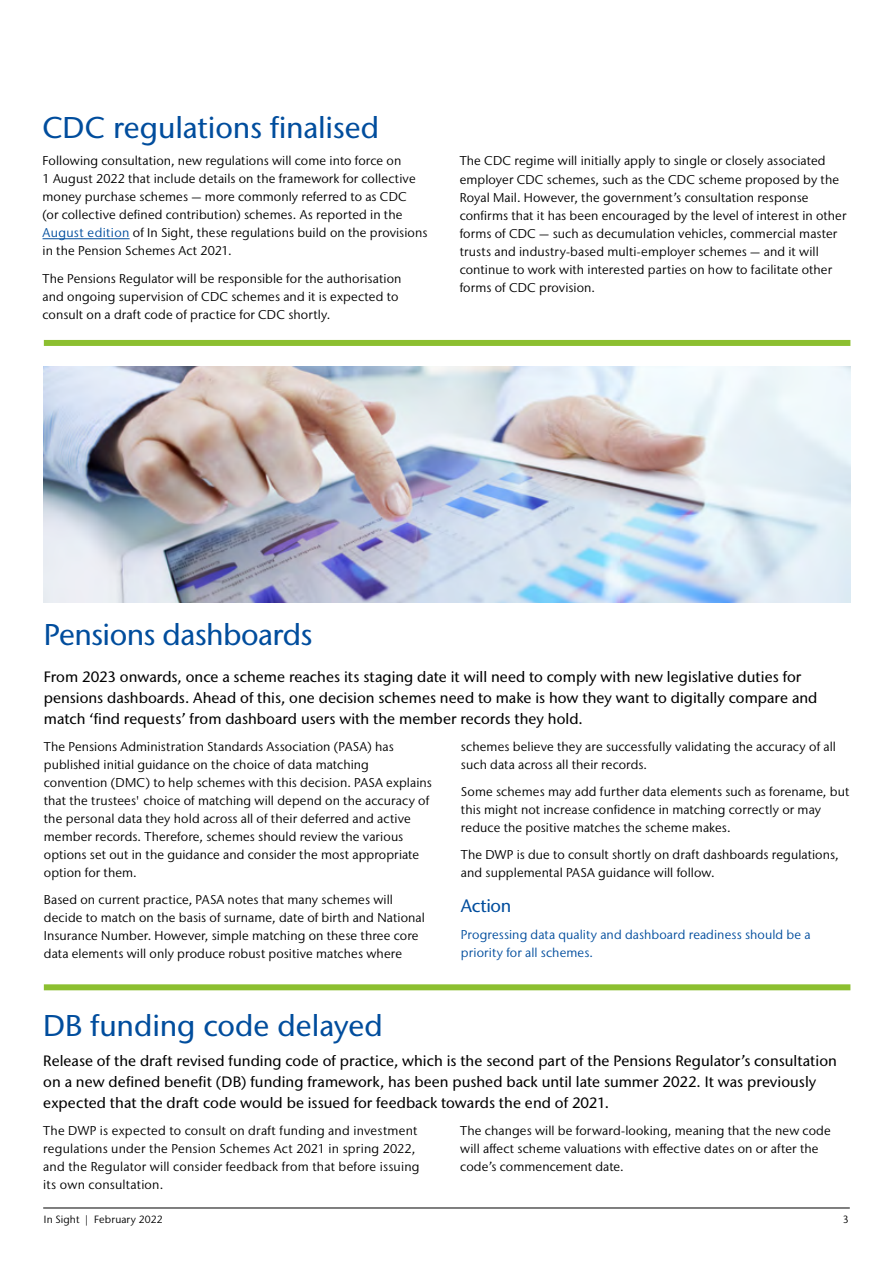
<style>
.page{position:relative;width:893px;height:1263px;background:#fff}
.page>*{position:absolute;margin:0;border:0;box-sizing:border-box;transform-origin:0 0}
.t1{font:500 30px "Stone Sans IIITC Std";letter-spacing:-.005em;color:#004d9d}
.t2{font:500 30px "Stone Sans IIITC Pro";letter-spacing:-.02em;color:#004d9d}
.t3{font:500 18px "Stone Sans IIITC Pro";letter-spacing:-.02em;color:#004d9d}
.t4{font:500 15px/21px "Stone Sans IIITC Pro";letter-spacing:.005em;color:#000}
.t5{font:12.75px/18px "Stone Sans IIITC Pro";letter-spacing:.01em;color:#000}
.t6{font:12.75px/18px "Stone Sans IIITC Pro";letter-spacing:.01em;color:#004d9d}
.t7{font:10.5px "Stone Sans IIITC Pro";letter-spacing:.015em;color:#000}
.s1{color:#004d9d}
</style>
<div class="page">
<hr style="left:43px;top:1208px;width:807px;height:1px;background:#000">
<hr style="left:43px;top:238px;width:87px;height:1px;background:#004d9d">
<div style="left:44px;top:984px;width:806px;height:6px;background:#8cbf30"></div>
<div style="left:44px;top:340px;width:806px;height:6px;background:#8cbf30"></div>
<img style="left:44px;top:367px;width:806px;height:235px">
<h1 class="t1" style="left:43px;top:110px;width:338px">CDC regulations finalised</h1>
<p class="t5" style="left:43px;top:152px;width:386px">Following consultation, new regulations will come into force on<br>1 August 2022 that include details on the framework for collective money purchase schemes — more commonly referred to as CDC<br>(or collective defined contribution) schemes. As reported in the <span class="s1">August edition</span> of In Sight, these regulations build on the provisions in the Pension Schemes Act 2021.</p>
<p class="t5" style="left:43px;top:269px;width:360px">The Pensions Regulator will be responsible for the authorisation and ongoing supervision of CDC schemes and it is expected to consult on a draft code of practice for CDC shortly.</p>
<p class="t5" style="left:460px;top:152px;width:388px">The CDC regime will initially apply to single or closely associated employer CDC schemes, such as the CDC scheme proposed by the Royal Mail. However, the government’s consultation response confirms that it has been encouraged by the level of interest in other forms of CDC — such as decumulation vehicles, commercial master trusts and industry-based multi-employer schemes — and it will continue to work with interested parties on how to facilitate other forms of CDC provision.</p>
<h1 class="t2" style="left:44px;top:616px;width:270px">Pensions dashboards</h1>
<p class="t4" style="left:44px;top:666px;width:775px">From 2023 onwards, once a scheme reaches its staging date it will need to comply with new legislative duties for pensions dashboards. Ahead of this, one decision schemes need to make is how they want to digitally compare and match ‘find requests’ from dashboard users with the member records they hold.</p>
<p class="t5" style="left:44px;top:737px;width:389px">The Pensions Administration Standards Association (PASA) has published initial guidance on the choice of data matching convention (DMC) to help schemes with this decision. PASA explains that the trustees' choice of matching will depend on the accuracy of the personal data they hold across all of their deferred and active member records. Therefore, schemes should review the various options set out in the guidance and consider the most appropriate option for them.</p>
<p class="t5" style="left:44px;top:890px;width:382px">Based on current practice, PASA notes that many schemes will decide to match on the basis of surname, date of birth and National Insurance Number. However, simple matching on these three core data elements will only produce robust positive matches where</p>
<p class="t5" style="left:461px;top:737px;width:376px">schemes believe they are successfully validating the accuracy of all such data across all their records.</p>
<p class="t5" style="left:461px;top:782px;width:390px">Some schemes may add further data elements such as forename, but this might not increase confidence in matching correctly or may reduce the positive matches the scheme makes.</p>
<p class="t5" style="left:461px;top:845px;width:379px">The DWP is due to consult shortly on draft dashboards regulations, and supplemental PASA guidance will follow.</p>
<h2 class="t3" style="left:461px;top:894px;width:52px">Action</h2>
<p class="t6" style="left:461px;top:925px;width:351px">Progressing data quality and dashboard readiness should be a priority for all schemes.</p>
<h1 class="t1" style="left:43px;top:1007px;width:341px">DB funding code delayed</h1>
<p class="t4" style="left:43px;top:1050px;width:795px">Release of the draft revised funding code of practice, which is the second part of the Pensions Regulator’s consultation on a new defined benefit (DB) funding framework, has been pushed back until late summer 2022. It was previously expected that the draft code would be issued for feedback towards the end of 2021.</p>
<p class="t5" style="left:43px;top:1121px;width:378px">The DWP is expected to consult on draft funding and investment regulations under the Pension Schemes Act 2021 in spring 2022, and the Regulator will consider feedback from that before issuing its own consultation.</p>
<p class="t5" style="left:460px;top:1121px;width:372px">The changes will be forward-looking, meaning that the new code will affect scheme valuations with effective dates on or after the code’s commencement date.</p>
<p class="t7" style="left:44px;top:1213px;width:120px">In Sight | February 2022</p>
<p class="t7" style="left:843px;top:1213px;width:7px">3</p>
</div>
